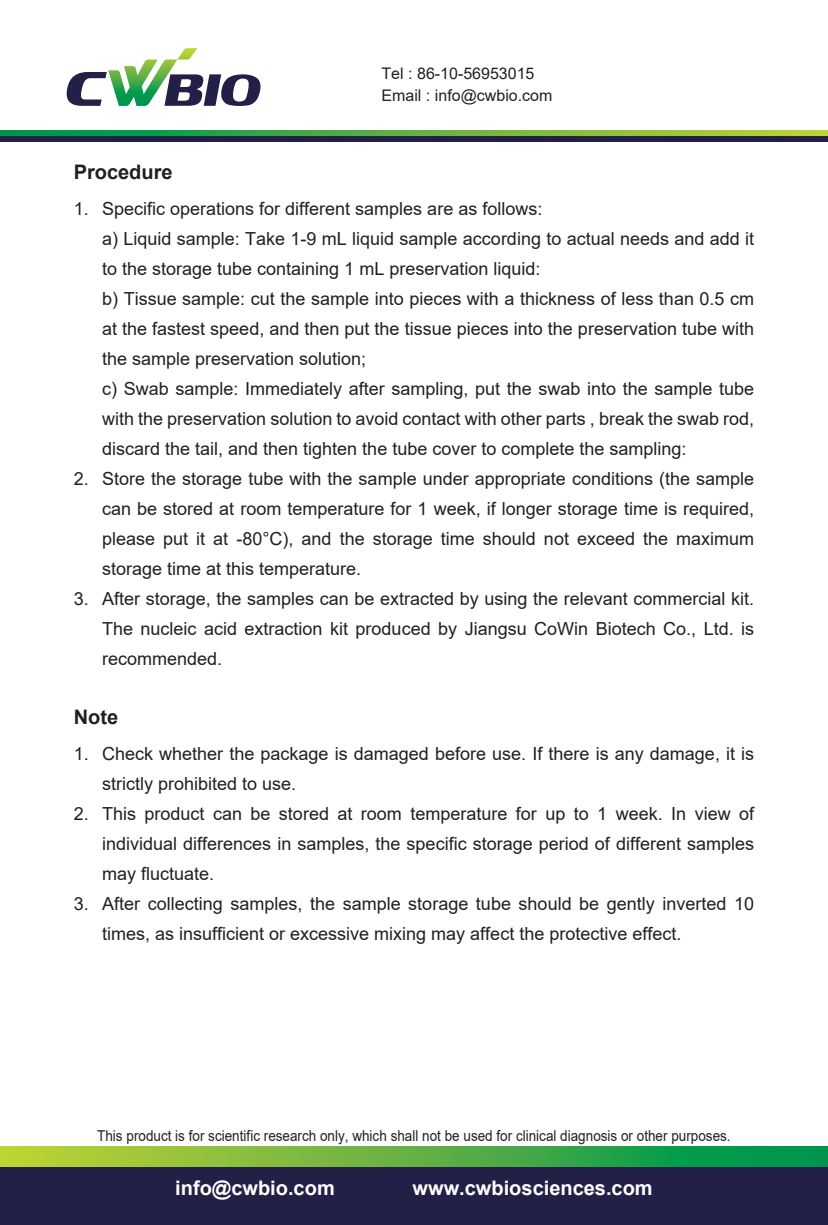
<style>
.page{position:relative;width:828px;height:1225px;background:#fff}
.page>*{position:absolute;margin:0;border:0;box-sizing:border-box;transform-origin:0 0}
.t1{font:700 20px "Arial";color:#fff}
.t2{font:700 20px "Arial";color:#231f20}
.t3{font:18px/30px "Arial";color:#231f20}
.t4{font:16px/22px "Arial";color:#231f20}
.t5{font:15px "Arial";color:#231f20;scale:.9 1}
</style>
<div class="page">
<svg style="left:0;top:130px;width:828px;height:6px;background:#5bb142"></svg>
<div style="left:0;top:136px;width:828px;height:6px;background:#232047"></div>
<svg style="left:66px;top:48px;width:195px;height:58px"></svg>
<div style="left:0;top:1165px;width:828px;height:60px;background:#232047"></div>
<svg style="left:0;top:1146px;width:828px;height:21px;background:#5bb142"></svg>
<p class="t4" style="left:381px;top:62px;width:172px">Tel : 86-10-56953015<br>Email : info@cwbio.com</p>
<p class="t2" style="left:74px;top:158px;width:100px">Procedure</p>
<p class="t3" style="left:102px;top:193px;width:654px">Specific operations for different samples are as follows:<br>a) Liquid sample: Take 1-9 mL liquid sample according to actual needs and add it to the storage tube containing 1 mL preservation liquid:<br>b) Tissue sample: cut the sample into pieces with a thickness of less than 0.5 cm at the fastest speed, and then put the tissue pieces into the preservation tube with the sample preservation solution;<br>c) Swab sample: Immediately after sampling, put the swab into the sample tube with the preservation solution to avoid contact with other parts , break the swab rod, discard the tail, and then tighten the tube cover to complete the sampling:<br>Store the storage tube with the sample under appropriate conditions (the sample can be stored at room temperature for 1 week, if longer storage time is required, please put it at -80°C), and the storage time should not exceed the maximum storage time at this temperature.<br>After storage, the samples can be extracted by using the relevant commercial kit.<br>The nucleic acid extraction kit produced by Jiangsu CoWin Biotech Co., Ltd. is recommended.</p>
<p class="t3" style="left:74px;top:193px;width:17px">1.</p>
<p class="t3" style="left:74px;top:463px;width:17px">2.</p>
<p class="t3" style="left:74px;top:583px;width:17px">3.</p>
<p class="t2" style="left:74px;top:703px;width:46px">Note</p>
<p class="t3" style="left:102px;top:738px;width:653px">Check whether the package is damaged before use. If there is any damage, it is strictly prohibited to use.<br>This product can be stored at room temperature for up to 1 week. In view of individual differences in samples, the specific storage period of different samples may fluctuate.<br>After collecting samples, the sample storage tube should be gently inverted 10 times, as insufficient or excessive mixing may affect the protective effect.</p>
<p class="t3" style="left:74px;top:738px;width:17px">1.</p>
<p class="t3" style="left:74px;top:798px;width:17px">2.</p>
<p class="t3" style="left:74px;top:888px;width:17px">3.</p>
<p class="t5" style="left:97px;top:1125px;width:705px">This product is for scientific research only, which shall not be used for clinical diagnosis or other purposes.</p>
<p class="t1" style="left:175px;top:1174px;width:161px">info@cwbio.com</p>
<p class="t1" style="left:413px;top:1174px;width:242px">www.cwbiosciences.com</p>
</div>
